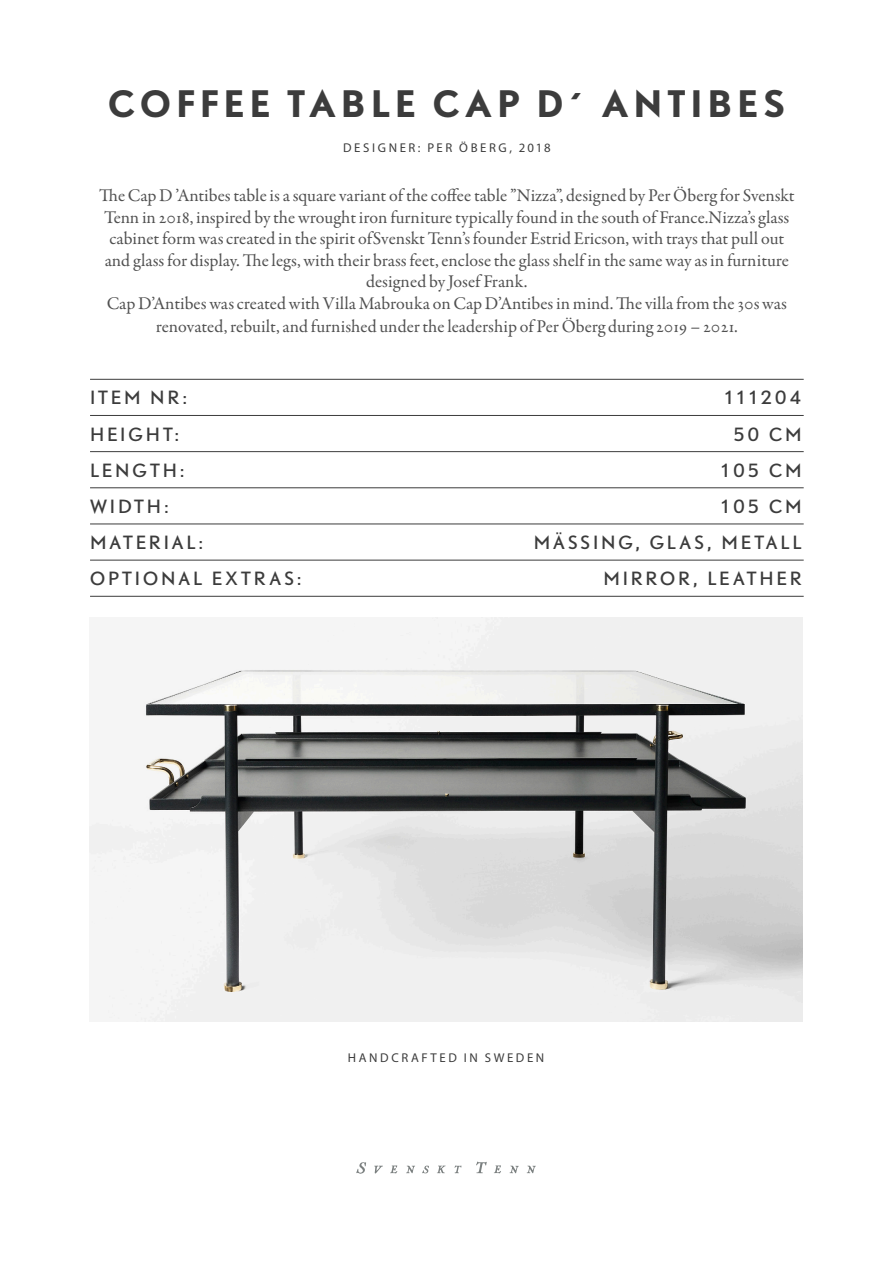
<style>
.page{position:relative;width:893px;height:1263px;background:#fff}
.page>*{position:absolute;margin:0;border:0;box-sizing:border-box;transform-origin:0 0}
.Rubrik_1_-_Huvudrubr{font:700 34.05px "DTL Nobel TOT";letter-spacing:.165em;color:#3c3c3c}
.Bröd_Garamond_Centre{font:18px/21.9px "Garamond Premr Pro";color:#505050;text-align:center}
.Linjerad_lista___Nob{font:16.95px "DTL Nobel TOT";letter-spacing:.165em;color:#3c3c3c}
.Rubrik_3___Byline_fo{font:12.75px "Myriad Pro";letter-spacing:.205em;color:#3c3c3c}
</style>
<div class="page">
<hr style="left:90px;top:379px;width:714px;height:1px;background:#3c3c3c">
<hr style="left:90px;top:415px;width:714px;height:1px;background:#3c3c3c">
<hr style="left:90px;top:451px;width:714px;height:1px;background:#3c3c3c">
<hr style="left:90px;top:487px;width:714px;height:1px;background:#3c3c3c">
<hr style="left:90px;top:524px;width:714px;height:1px;background:#3c3c3c">
<hr style="left:90px;top:560px;width:714px;height:1px;background:#3c3c3c">
<hr style="left:90px;top:596px;width:714px;height:1px;background:#3c3c3c">
<svg style="left:527px;top:1165px;width:9px;height:8px"></svg>
<svg style="left:510px;top:1165px;width:9px;height:8px"></svg>
<svg style="left:494px;top:1165px;width:7px;height:8px"></svg>
<svg style="left:356px;top:1162px;width:10px;height:12px"></svg>
<svg style="left:476px;top:1161px;width:11px;height:12px"></svg>
<svg style="left:374px;top:1165px;width:9px;height:8px"></svg>
<svg style="left:390px;top:1165px;width:7px;height:8px"></svg>
<svg style="left:422px;top:1165px;width:7px;height:8px"></svg>
<svg style="left:406px;top:1165px;width:9px;height:8px"></svg>
<svg style="left:454px;top:1165px;width:8px;height:8px"></svg>
<svg style="left:437px;top:1165px;width:9px;height:8px"></svg>
<img style="left:90px;top:617px;width:712px;height:404px">
<p class="Rubrik_1_-_Huvudrubr" style="left:109px;top:79px;width:678px">COFFEE TABLE CAP D´ ANTIBES</p>
<p class="Rubrik_3___Byline_fo" style="left:343px;top:139px;width:209px">DESIGNER: PER ÖBERG, 2018</p>
<p class="Bröd_Garamond_Centre" style="left:99px;top:185px;width:697px">The Cap D ’Antibes table is a square variant of the coffee table ”Nizza”, designed by Per Öberg for Svenskt Tenn in 2018, inspired by the wrought iron furniture typically found in the south of France.Nizza’s glass cabinet form was created in the spirit ofSvenskt Tenn’s founder Estrid Ericson, with trays that pull out and glass for display. The legs, with their brass feet, enclose the glass shelf in the same way as in furniture designed by Josef Frank.<br>Cap D’Antibes was created with Villa Mabrouka on Cap D’Antibes in mind. The villa from the 30s was renovated, rebuilt, and furnished under the leadership of Per Öberg during 2019 – 2021.</p>
<p class="Linjerad_lista___Nob" style="left:90px;top:386px;width:99px">ITEM NR:</p>
<p class="Linjerad_lista___Nob" style="left:723px;top:386px;width:80px">111204</p>
<p class="Linjerad_lista___Nob" style="left:90px;top:422px;width:91px">HEIGHT:</p>
<p class="Linjerad_lista___Nob" style="left:733px;top:422px;width:70px">50 CM</p>
<p class="Linjerad_lista___Nob" style="left:90px;top:458px;width:96px">LENGTH:</p>
<p class="Linjerad_lista___Nob" style="left:720px;top:458px;width:83px">105 CM</p>
<p class="Linjerad_lista___Nob" style="left:90px;top:495px;width:80px">WIDTH:</p>
<p class="Linjerad_lista___Nob" style="left:720px;top:495px;width:83px">105 CM</p>
<p class="Linjerad_lista___Nob" style="left:90px;top:531px;width:115px">MATERIAL:</p>
<p class="Linjerad_lista___Nob" style="left:534px;top:531px;width:269px">MÄSSING, GLAS, METALL</p>
<p class="Linjerad_lista___Nob" style="left:90px;top:567px;width:213px">OPTIONAL EXTRAS:</p>
<p class="Linjerad_lista___Nob" style="left:603px;top:567px;width:200px">MIRROR, LEATHER</p>
<p class="Rubrik_3___Byline_fo" style="left:348px;top:1050px;width:198px">HANDCRAFTED IN SWEDEN</p>
</div>
